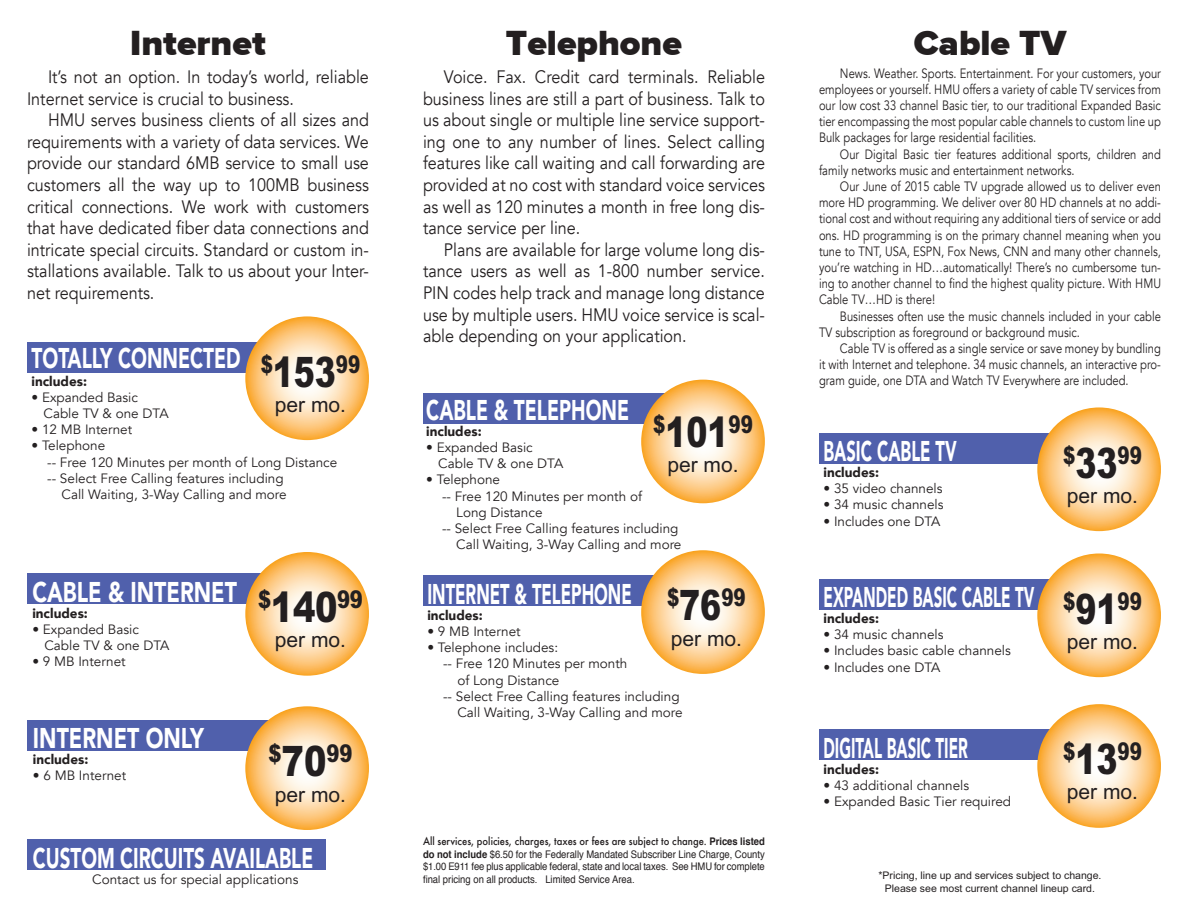
<style>
.page{position:relative;width:1188px;height:918px;background:#fff}
.page>*{position:absolute;margin:0;border:0;box-sizing:border-box;transform-origin:0 0}
.t1{font:900 36px "Proxima Nova";color:#231f20}
.t2{font:900 28.5px "Avenir";color:#fff;scale:.53 1}
.t3{font:900 28.5px "Avenir";color:#fff;scale:.67 1}
.t4{font:900 28.5px "Avenir";color:#fff;scale:.58 1}
.t5{font:900 28.5px "Avenir";color:#fff;scale:.75 1}
.t6{font:900 28.5px "Avenir";color:#fff;scale:.66 1}
.t7{font:900 24.45px "Arial MT Std";color:#231f20;scale:.75 1}
.t8{font:900 24.45px "Arial MT Std";color:#231f20;scale:.8 1}
.t9{font:21px "Arial MT Std";color:#231f20}
.t10{font:18px/21.6px "Avenir";color:#231f20;text-align:justify;scale:.9 1}
.t11{font:13.5px/16.2px "Avenir";color:#231f20;text-align:justify;scale:.83 1}
.t12{font:13.5px/16.2px "Avenir";color:#231f20}
.t13{font:900 13.5px "Avenir";color:#231f20}
.t14{font:10.5px/12.6px "Helvetica";color:#231f20;text-align:justify;scale:.9 1}
.t15{font:10.5px/12.6px "Arial MT Std";color:#231f20;text-align:center}
.t16{font:500 10.5px "Futura";color:#231f20;scale:.9 1}
.s1{font-size:42px}
.s2{font-family:"Helvetica";font-weight:700}
.s3{font-weight:700}
</style>
<div class="page">
<div style="left:27px;top:342px;width:298px;height:31px;background:#5060ac"></div>
<svg style="left:245px;top:316px;width:124px;height:124px;background:#fcd193"></svg>
<div style="left:27px;top:573px;width:298px;height:31px;background:#5060ac"></div>
<svg style="left:245px;top:552px;width:124px;height:124px;background:#fcd193"></svg>
<div style="left:423px;top:393px;width:307px;height:31px;background:#5060ac"></div>
<div style="left:423px;top:575px;width:298px;height:31px;background:#5060ac"></div>
<svg style="left:641px;top:550px;width:124px;height:124px;background:#fcd193"></svg>
<div style="left:27px;top:720px;width:298px;height:31px;background:#5060ac"></div>
<svg style="left:245px;top:706px;width:124px;height:124px;background:#fcd193"></svg>
<div style="left:819px;top:433px;width:298px;height:31px;background:#5060ac"></div>
<svg style="left:1037px;top:407px;width:124px;height:124px;background:#fcd193"></svg>
<div style="left:819px;top:579px;width:298px;height:31px;background:#5060ac"></div>
<svg style="left:1037px;top:554px;width:124px;height:123px;background:#fcd193"></svg>
<div style="left:27px;top:839px;width:298px;height:31px;background:#5060ac"></div>
<div style="left:819px;top:729px;width:298px;height:31px;background:#5060ac"></div>
<svg style="left:1037px;top:704px;width:124px;height:124px;background:#fcd193"></svg>
<svg style="left:641px;top:380px;width:124px;height:123px;background:#fcd193"></svg>
<h1 class="t1" style="left:130px;top:22px;width:137px">Internet</h1>
<h3 class="t10" style="left:27px;top:66px;width:381px;text-indent:21px">It’s not an option. In today’s world, reliable<br>Internet service is crucial to business.</h3>
<p class="t10" style="left:27px;top:110px;width:382px;text-indent:21px">HMU serves business clients of all sizes and requirements with a variety of data services. We provide our standard 6MB service to small use customers all the way up to 100MB business critical connections. We work with customers that have dedicated fiber data connections and intricate special circuits. Standard or custom in&shy;stallations available. Talk to us about your Inter&shy;net requirements.</p>
<h2 class="t3" style="left:32px;top:334px;width:314px">totally Connected</h2>
<p class="t13" style="left:32px;top:369px;width:57px">includes:</p>
<p class="t12" style="left:44px;top:389px;width:127px;text-indent:-12px">• Expanded Basic<br>Cable TV &amp; one DTA</p>
<p class="t12" style="left:32px;top:422px;width:102px">• 12 MB Internet</p>
<p class="t12" style="left:32px;top:438px;width:75px">• Telephone</p>
<p class="t12" style="left:47px;top:454px;width:292px">-- Free 120 Minutes per month of Long Distance</p>
<p class="t12" style="left:47px;top:470px;width:238px">-- Select Free Calling features including</p>
<p class="t12" style="left:61px;top:486px;width:227px">Call Waiting, 3-Way Calling and more</p>
<h3 class="t7" style="left:261px;top:348px;width:135px">$<span class="s1">153</span>99</h3>
<h3 class="t9" style="left:275px;top:392px;width:73px">per mo.</h3>
<h2 class="t5" style="left:32px;top:567px;width:235px">CABLE &amp; INTE RNET</h2>
<p class="t13" style="left:32px;top:601px;width:57px">includes:</p>
<p class="t12" style="left:44px;top:621px;width:127px;text-indent:-12px">• Expanded Basic<br>Cable TV &amp; one DTA</p>
<p class="t12" style="left:32px;top:654px;width:95px">• 9 MB Internet</p>
<h3 class="t8" style="left:258px;top:584px;width:133px">$<span class="s1">140</span>99</h3>
<h3 class="t9" style="left:275px;top:628px;width:73px">per mo.</h3>
<h2 class="t5" style="left:33px;top:714px;width:104px">INTERNET</h2>
<h2 class="t5" style="left:146px;top:714px;width:21px">ONLY</h2>
<p class="t13" style="left:33px;top:748px;width:57px">includes:</p>
<p class="t12" style="left:33px;top:768px;width:95px">• 6 MB Internet</p>
<h3 class="t8" style="left:269px;top:738px;width:107px">$<span class="s1">70</span>99</h3>
<h3 class="t9" style="left:275px;top:782px;width:73px">per mo.</h3>
<h2 class="t6" style="left:33px;top:833px;width:408px">CUSTOM CIRCUITS AVAILABLE</h2>
<p class="t12" style="left:92px;top:871px;width:208px">Contact us for special applications</p>
<h1 class="t1" style="left:506px;top:22px;width:178px">Telephone</h1>
<p class="t10" style="left:423px;top:66px;width:382px;text-indent:21px">Voice. Fax. Credit card terminals. Reliable business lines are still a part of business. Talk to us about single or multiple line service support&shy;ing one to any number of lines. Select calling features like call waiting and call forwarding are provided at no cost with standard voice services as well as 120 minutes a month in free long dis&shy;tance service per line.</p>
<h3 class="t10" style="left:423px;top:239px;width:382px;text-indent:21px">Plans are available for large volume long dis&shy;tance users as well as 1-800 number service.<br>PIN codes help track and manage long distance use by multiple users. HMU voice service is scal&shy;able depending on your application.</h3>
<h2 class="t3" style="left:426px;top:385px;width:260px">CABLE &amp; TELEPHONE</h2>
<p class="t13" style="left:426px;top:420px;width:57px">includes:</p>
<p class="t12" style="left:438px;top:440px;width:127px;text-indent:-12px">• Expanded Basic<br>Cable TV &amp; one DTA</p>
<p class="t12" style="left:426px;top:472px;width:75px">• Telephone</p>
<p class="t12" style="left:442px;top:488px;width:202px">-- Free 120 Minutes per month of</p>
<p class="t12" style="left:456px;top:504px;width:88px">Long Distance</p>
<p class="t12" style="left:442px;top:521px;width:238px">-- Select Free Calling features including</p>
<p class="t12" style="left:456px;top:537px;width:227px">Call Waiting, 3-Way Calling and more</p>
<h3 class="t7" style="left:667px;top:582px;width:107px">$<span class="s1">76</span>99</h3>
<h3 class="t9" style="left:671px;top:626px;width:73px">per mo.</h3>
<h3 class="t7" style="left:653px;top:409px;width:135px">$<span class="s1">101</span>99</h3>
<h3 class="t9" style="left:667px;top:453px;width:73px">per mo.</h3>
<h2 class="t4" style="left:427px;top:569px;width:310px">INTERNET &amp; TELEPHONE</h2>
<p class="t13" style="left:427px;top:604px;width:57px">includes:</p>
<p class="t12" style="left:427px;top:623px;width:95px">• 9 MB Internet</p>
<p class="t12" style="left:427px;top:640px;width:132px">• Telephone includes:</p>
<p class="t12" style="left:443px;top:656px;width:186px">-- Free 120 Minutes per month</p>
<p class="t12" style="left:457px;top:672px;width:104px">of Long Distance</p>
<p class="t12" style="left:443px;top:688px;width:238px">-- Select Free Calling features including</p>
<p class="t12" style="left:457px;top:704px;width:227px">Call Waiting, 3-Way Calling and more</p>
<p class="t16" style="left:423px;top:834px;width:382px">All services, policies, charges, taxes or fees are subject to change. <span class="s2">Prices listed</span></p>
<p class="t14" style="left:423px;top:848px;width:381px"><span class="s3">do not include</span> $6.50 for the Federally Mandated Subscriber Line Charge, County $1.00 E911 fee plus applicable federal, state and local taxes. See HMU for complete final pricing on all products. Limited Service Area.</p>
<h1 class="t1" style="left:914px;top:22px;width:154px">Cable TV</h1>
<p class="t11" style="left:819px;top:65px;width:414px;text-indent:21px">News. Weather. Sports. Entertainment. For your customers, your employees or yourself. HMU offers a variety of cable TV services from our low cost 33 channel Basic tier, to our traditional Expanded Basic tier encompassing the most popular cable channels to custom line up Bulk packages for large residential facilities.</p>
<p class="t11" style="left:819px;top:146px;width:414px;text-indent:21px">Our Digital Basic tier features additional sports, children and family networks music and entertainment networks.</p>
<p class="t11" style="left:819px;top:179px;width:414px;text-indent:21px">Our June of 2015 cable TV upgrade allowed us to deliver even more HD programming. We deliver over 80 HD channels at no addi&shy;tional cost and without requiring any additional tiers of service or add ons. HD programming is on the primary channel meaning when you tune to TNT, USA, ESPN, Fox News, CNN and many other channels, you’re watching in HD…automatically! There’s no cumbersome tun&shy;ing to another channel to find the highest quality picture. With HMU Cable TV…HD is there!</p>
<p class="t11" style="left:819px;top:308px;width:414px;text-indent:21px">Businesses often use the music channels included in your cable<br>TV subscription as foreground or background music.</p>
<p class="t11" style="left:819px;top:341px;width:414px;text-indent:21px">Cable TV is offered as a single service or save money by bundling it with Internet and telephone. 34 music channels, an interactive pro&shy;gram guide, one DTA and Watch TV Everywhere are included.</p>
<h2 class="t4" style="left:824px;top:426px;width:231px">BASIC CABLE TV</h2>
<p class="t13" style="left:824px;top:461px;width:57px">includes:</p>
<p class="t12" style="left:824px;top:481px;width:121px">• 35 video channels</p>
<p class="t12" style="left:824px;top:497px;width:122px">• 34 music channels</p>
<p class="t12" style="left:824px;top:513px;width:118px">• Includes one DTA</p>
<h2 class="t2" style="left:824px;top:572px;width:77px">EXPANDED</h2>
<h2 class="t2" style="left:913px;top:572px;width:231px">BASIC CABLE TV</h2>
<p class="t13" style="left:824px;top:607px;width:57px">includes:</p>
<p class="t12" style="left:824px;top:627px;width:122px">• 34 music channels</p>
<p class="t12" style="left:824px;top:643px;width:189px">• Includes basic cable channels</p>
<p class="t12" style="left:824px;top:659px;width:118px">• Includes one DTA</p>
<h2 class="t2" style="left:824px;top:723px;width:274px">DIGITAL BASIC TIER</h2>
<p class="t13" style="left:824px;top:757px;width:57px">includes:</p>
<p class="t12" style="left:824px;top:777px;width:147px">• 43 additional channels</p>
<p class="t12" style="left:824px;top:794px;width:189px">• Expanded Basic Tier required</p>
<h3 class="t7" style="left:1063px;top:439px;width:107px">$<span class="s1">33</span>99</h3>
<h3 class="t9" style="left:1067px;top:483px;width:73px">per mo.</h3>
<h3 class="t7" style="left:1063px;top:585px;width:107px">$<span class="s1">91</span>99</h3>
<h3 class="t9" style="left:1067px;top:629px;width:73px">per mo.</h3>
<h3 class="t7" style="left:1063px;top:736px;width:107px">$<span class="s1">13</span>99</h3>
<h3 class="t9" style="left:1067px;top:780px;width:73px">per mo.</h3>
<p class="t15" style="left:879px;top:869px;width:224px">*Pricing, line up and services subject to change.<br>Please see most current channel lineup card.</p>
</div>
